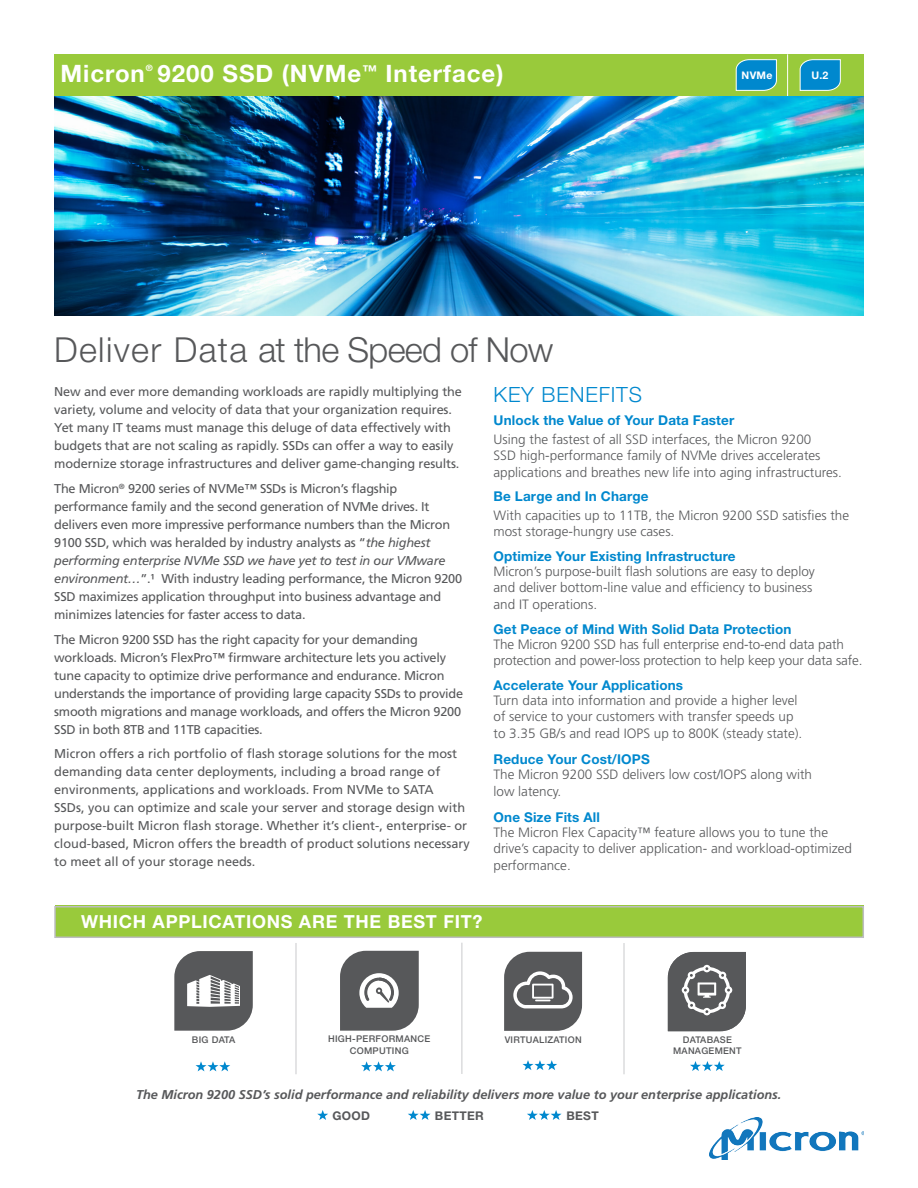
<style>
.page{position:relative;width:918px;height:1188px;background:#fff}
.page>*{position:absolute;margin:0;border:0;box-sizing:border-box;transform-origin:0 0}
.t1{font:300 34.5px "Helvetica Neue LT Std";letter-spacing:-.02em;color:#57585a}
.t2{font:700 24px "Helvetica Neue LT Std";letter-spacing:.04em;color:#fff}
.t3{font:300 21px "Helvetica Neue LT Std";letter-spacing:.04em;color:#0088ce}
.t4{font:700 18px "Helvetica Neue LT Std";letter-spacing:.04em;color:#fff}
.t5{font:300 13.5px/16.5px "Frutiger";color:#57585a}
.t6{font:700 13.5px "Helvetica Neue LT Std";letter-spacing:.01em;color:#0088ce}
.t7{font:12.75px/18px "Frutiger";letter-spacing:-.02em;color:#57585a}
.t8{font:12.75px/18px "Frutiger";color:#57585a}
.t9{font:italic 700 12.75px "Frutiger";color:#57585a}
.t10{font:700 12px "Helvetica Neue LT Std";letter-spacing:.025em;color:#57585a}
.t11{font:700 10.5px "Helvetica Neue LT Std";color:#fff}
.t12{font:500 9.3px/11.1px "Helvetica Neue LT Std";letter-spacing:.03em;color:#57585a;text-align:center}
.t13{font:500 9.15px/11.1px "Helvetica Neue LT Std";letter-spacing:.03em;color:#57585a;text-align:center}
.t14{font:700 8.7px "Helvetica Neue LT Std";color:#fff}
.s1{font-style:italic}
</style>
<div class="page">
<div style="left:54px;top:54px;width:810px;height:42px;background:#99ca3b"></div>
<svg style="left:735px;top:59px;width:42px;height:32px"></svg>
<svg style="left:799px;top:59px;width:42px;height:32px"></svg>
<hr style="left:787px;top:54px;width:1px;height:43px;background:#fff">
<img style="left:709px;top:1117px;width:155px;height:43px">
<hr style="left:296px;top:943px;width:1px;height:131px;background:#c9cacc">
<hr style="left:462px;top:943px;width:1px;height:131px;background:#c9cacc">
<hr style="left:624px;top:943px;width:1px;height:131px;background:#c9cacc">
<div style="left:55px;top:906px;width:809px;height:32px;background:#99ca3b"></div>
<div style="left:54px;top:906px;width:810px;height:32px;border:2px solid #bcbdc0"></div>
<svg style="left:527px;top:1110px;width:35px;height:10px"></svg>
<svg style="left:408px;top:1110px;width:23px;height:10px"></svg>
<svg style="left:317px;top:1110px;width:11px;height:10px"></svg>
<svg style="left:668px;top:952px;width:78px;height:79px;background:#717173"></svg>
<svg style="left:174px;top:951px;width:79px;height:80px"></svg>
<svg style="left:690px;top:1061px;width:35px;height:10px"></svg>
<svg style="left:196px;top:1061px;width:34px;height:10px"></svg>
<svg style="left:361px;top:1061px;width:35px;height:10px"></svg>
<svg style="left:523px;top:1060px;width:34px;height:10px"></svg>
<svg style="left:340px;top:951px;width:79px;height:80px"></svg>
<svg style="left:504px;top:952px;width:78px;height:79px;background:#717273"></svg>
<img style="left:54px;top:96px;width:810px;height:219px">
<h2 class="t2" style="left:61px;top:59px;width:86px">Micron</h2>
<p class="t14" style="left:146px;top:63px;width:8px">®</p>
<h2 class="t2" style="left:158px;top:59px;width:347px">9200 SSD (NVMe<sup>™</sup> Interface)</h2>
<p class="t11" style="left:742px;top:68px;width:32px">NVMe</p>
<p class="t11" style="left:811px;top:69px;width:19px">U.2</p>
<p class="t1" style="left:54px;top:328px;width:501px">Deliver Data at the Speed of Now</p>
<p class="t7" style="left:54px;top:383px;width:409px">New and ever more demanding workloads are rapidly multiplying the variety, volume and velocity of data that your organization requires.<br>Yet many IT teams must manage this deluge of data effectively with budgets that are not scaling as rapidly. SSDs can offer a way to easily modernize storage infrastructures and deliver game-changing results.</p>
<p class="t7" style="left:54px;top:480px;width:409px">The Micron<sup>®</sup> 9200 series of NVMe™ SSDs is Micron’s flagship performance family and the second generation of NVMe drives. It delivers even more impressive performance numbers than the Micron 9100 SSD, which was heralded by industry analysts as “<span class="s1">the highest performing enterprise NVMe SSD we have yet to test in our VMware environment…</span>”.¹ With industry leading performance, the Micron 9200<br>SSD maximizes application throughput into business advantage and minimizes latencies for faster access to data.</p>
<p class="t7" style="left:54px;top:630px;width:410px">The Micron 9200 SSD has the right capacity for your demanding workloads. Micron’s FlexPro™ firmware architecture lets you actively tune capacity to optimize drive performance and endurance. Micron understands the importance of providing large capacity SSDs to provide smooth migrations and manage workloads, and offers the Micron 9200<br>SSD in both 8TB and 11TB capacities.</p>
<p class="t8" style="left:54px;top:745px;width:417px">Micron offers a rich portfolio of flash storage solutions for the most demanding data center deployments, including a broad range of environments, applications and workloads. From NVMe to SATA<br>SSDs, you can optimize and scale your server and storage design with purpose-built Micron flash storage. Whether it’s client-, enterprise- or cloud-based, Micron offers the breadth of product solutions necessary to meet all of your storage needs.</p>
<p class="t3" style="left:494px;top:382px;width:150px">KEY BENEFITS</p>
<p class="t6" style="left:494px;top:412px;width:242px">Unlock the Value of Your Data Faster</p>
<p class="t5" style="left:494px;top:431px;width:350px">Using the fastest of all SSD interfaces, the Micron 9200<br>SSD high-performance family of NVMe drives accelerates applications and breathes new life into aging infrastructures.</p>
<p class="t6" style="left:494px;top:488px;width:157px">Be Large and In Charge</p>
<p class="t5" style="left:494px;top:507px;width:357px">With capacities up to 11TB, the Micron 9200 SSD satisfies the most storage-hungry use cases.</p>
<p class="t6" style="left:494px;top:548px;width:244px">Optimize Your Existing Infrastructure</p>
<p class="t5" style="left:494px;top:563px;width:323px">Micron’s purpose-built flash solutions are easy to deploy and deliver bottom-line value and efficiency to business and IT operations.</p>
<p class="t6" style="left:494px;top:621px;width:300px">Get Peace of Mind With Solid Data Protection</p>
<p class="t5" style="left:494px;top:636px;width:370px">The Micron 9200 SSD has full enterprise end-to-end data path protection and power-loss protection to help keep your data safe.</p>
<p class="t6" style="left:494px;top:677px;width:191px">Accelerate Your Applications</p>
<p class="t5" style="left:494px;top:692px;width:310px">Turn data into information and provide a higher level of service to your customers with transfer speeds up to 3.35 GB/s and read IOPS up to 800K (steady state).</p>
<p class="t6" style="left:494px;top:751px;width:158px">Reduce Your Cost/IOPS</p>
<p class="t5" style="left:494px;top:767px;width:320px">The Micron 9200 SSD delivers low cost/IOPS along with low latency.</p>
<p class="t6" style="left:494px;top:809px;width:108px">One Size Fits All</p>
<p class="t5" style="left:494px;top:824px;width:360px">The Micron Flex Capacity™ feature allows you to tune the drive’s capacity to deliver application- and workload-optimized performance.</p>
<p class="t4" style="left:81px;top:910px;width:403px">WHICH APPLICATIONS ARE THE BEST FIT?</p>
<p class="t12" style="left:192px;top:1034px;width:45px">BIG DATA</p>
<p class="t12" style="left:328px;top:1033px;width:104px">HIGH-PERFORMANCE<br>COMPUTING</p>
<p class="t13" style="left:505px;top:1034px;width:78px">VIRTUALIZATION</p>
<p class="t13" style="left:673px;top:1034px;width:70px">DATABASE<br>MANAGEMENT</p>
<p class="t9" style="left:136px;top:1087px;width:647px">The Micron 9200 SSD’s solid performance and reliability delivers more value to your enterprise applications.</p>
<p class="t10" style="left:333px;top:1108px;width:39px">GOOD</p>
<p class="t10" style="left:435px;top:1108px;width:50px">BETTER</p>
<p class="t10" style="left:566px;top:1108px;width:34px">BEST</p>
</div>
